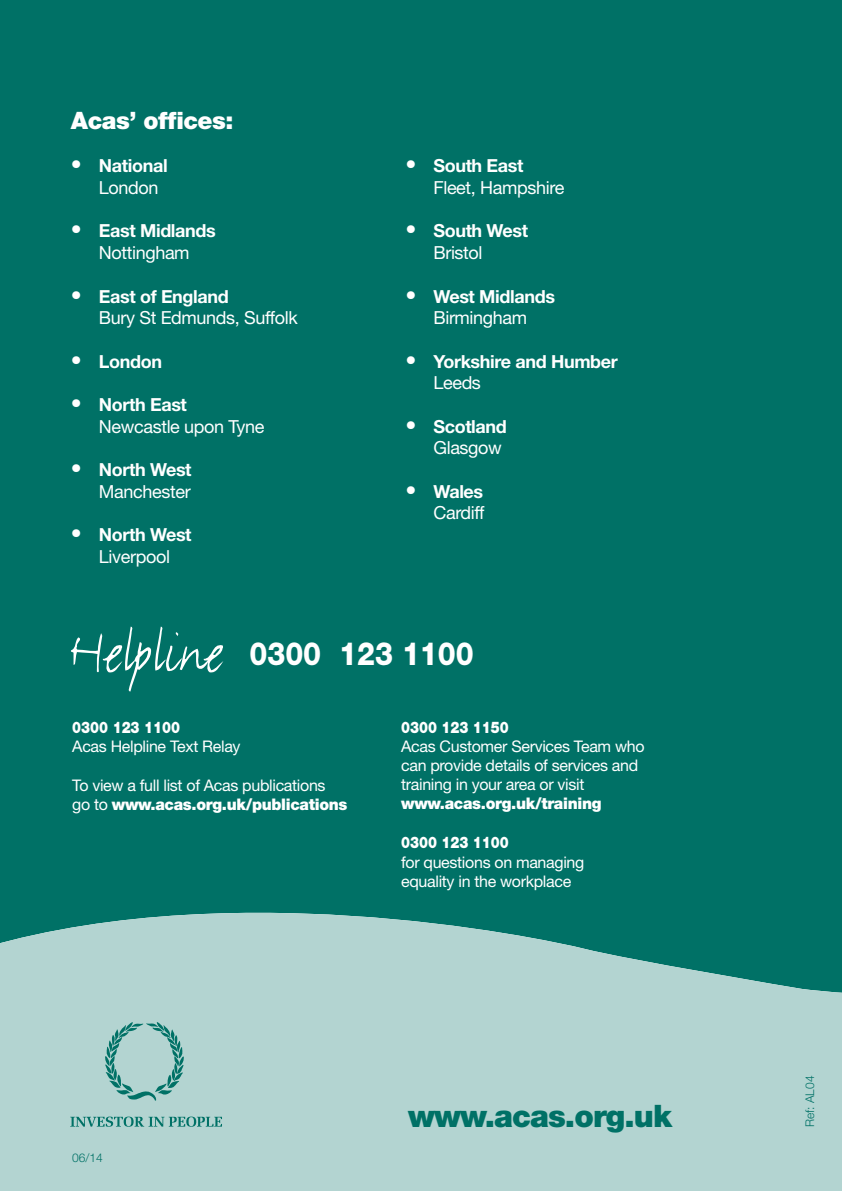
<style>
.page{position:relative;width:842px;height:1191px;background:#fff}
.page>*{position:absolute;margin:0;border:0;box-sizing:border-box;transform-origin:0 0}
.t1{font:800 32px "Helvetica Neue";color:#fff;scale:.89 1}
.t2{font:900 31px "Helvetica Neue";letter-spacing:-.03em;color:#007166}
.t3{font:900 24px "Helvetica Neue";letter-spacing:-.02em;color:#fff}
.t4{font:700 18px/21.6px "Helvetica Neue";letter-spacing:-.02em;color:#fff}
.t5{font:18px/21.6px "Helvetica Neue";letter-spacing:-.02em;color:#fff}
.t6{font:16px/19.2px "Helvetica Neue";letter-spacing:-.02em;color:#fff}
.t7{font:900 16px "Helvetica Neue";color:#fff;scale:.84 1}
.t8{font:300 12px "Helvetica Neue";color:#007166}
.s1{font-size:22px}
.s2{font-weight:400}
.s3{font-weight:700;font-size:22px}
.s4{font-weight:700}
.s5{font-family:"FF Justlefthand";font-weight:400;font-size:62px}
.s6{font-weight:900}
</style>
<div class="page">
<div style="left:0;top:0;width:842px;height:870px;background:#007166"></div>
<svg style="left:0;top:870px;width:842px;height:321px;background:#8bbeb9"></svg>
<svg style="left:105px;top:1022px;width:79px;height:78px;background:#8fc0bb"></svg>
<svg style="left:70px;top:1116px;width:152px;height:10px;background:#74b1ab"></svg>
<h1 class="t3" style="left:71px;top:106px;width:164px">Acas’ offices:</h1>
<p class="t4" style="left:99px;top:155px;width:70px;text-indent:-28px"><span class="s1">•</span> National<br><span class="s2">London</span></p>
<p class="t4" style="left:71px;top:220px;width:146px;text-align:center"><span class="s1">•</span> East Midlands<br><span class="s2">Nottingham</span></p>
<p class="t5" style="left:99px;top:285px;width:200px;text-indent:-28px"><span class="s3">•</span> <span class="s4">East of England<br></span>Bury St Edmunds, Suffolk</p>
<p class="t4" style="left:71px;top:350px;width:93px"><span class="s1">•</span> London</p>
<p class="t5" style="left:99px;top:393px;width:167px;text-indent:-28px"><span class="s3">•</span> <span class="s4">North East<br></span>Newcastle upon Tyne</p>
<p class="t5" style="left:71px;top:458px;width:122px;text-align:right"><span class="s3">•</span> <span class="s4">North West<br></span>Manchester</p>
<p class="t4" style="left:71px;top:523px;width:122px;text-align:center"><span class="s1">•</span> North West<br><span class="s2">Liverpool</span></p>
<p class="t5" style="left:433px;top:155px;width:132px;text-indent:-28px"><span class="s3">•</span> <span class="s4">South East<br></span>Fleet, Hampshire</p>
<p class="t4" style="left:433px;top:220px;width:96px;text-indent:-28px"><span class="s1">•</span> South West<br><span class="s2">Bristol</span></p>
<p class="t4" style="left:405px;top:285px;width:151px;text-align:center"><span class="s1">•</span> West Midlands<br><span class="s2">Birmingham</span></p>
<p class="t4" style="left:433px;top:350px;width:186px;text-indent:-28px"><span class="s1">•</span> Yorkshire and Humber<br><span class="s2">Leeds</span></p>
<p class="t4" style="left:405px;top:415px;width:103px;text-align:right"><span class="s1">•</span> Scotland<br><span class="s2">Glasgow</span></p>
<p class="t5" style="left:405px;top:480px;width:81px;text-align:right"><span class="s3">•</span> <span class="s4">Wales<br></span>Cardiff</p>
<h1 class="t1" style="left:69px;top:635px;width:456px"><span class="s5">Helpline</span> 0300 123 1100</h1>
<p class="t7" style="left:72px;top:717px;width:130px">0300 123 1100</p>
<p class="t6" style="left:72px;top:736px;width:170px">Acas Helpline Text Relay</p>
<p class="t6" style="left:72px;top:775px;width:277px">To view a full list of Acas publications go to <span class="s6">www.acas.org.uk/publications</span></p>
<p class="t7" style="left:401px;top:717px;width:130px">0300 123 1150</p>
<p class="t6" style="left:401px;top:736px;width:245px">Acas Customer Services Team who can provide details of services and training in your area or visit <span class="s6">www.acas.org.uk/training</span></p>
<p class="t7" style="left:401px;top:833px;width:130px">0300 123 1100</p>
<p class="t6" style="left:401px;top:852px;width:185px">for questions on managing equality in the workplace</p>
<p class="t8" style="left:72px;top:1150px;width:32px">06/14</p>
<h2 class="t2" style="left:408px;top:1097px;width:265px">www.acas.org.uk</h2>
<p class="t8" style="left:803px;top:1127px;width:53px;rotate:-90deg">Ref: AL04</p>
</div>
